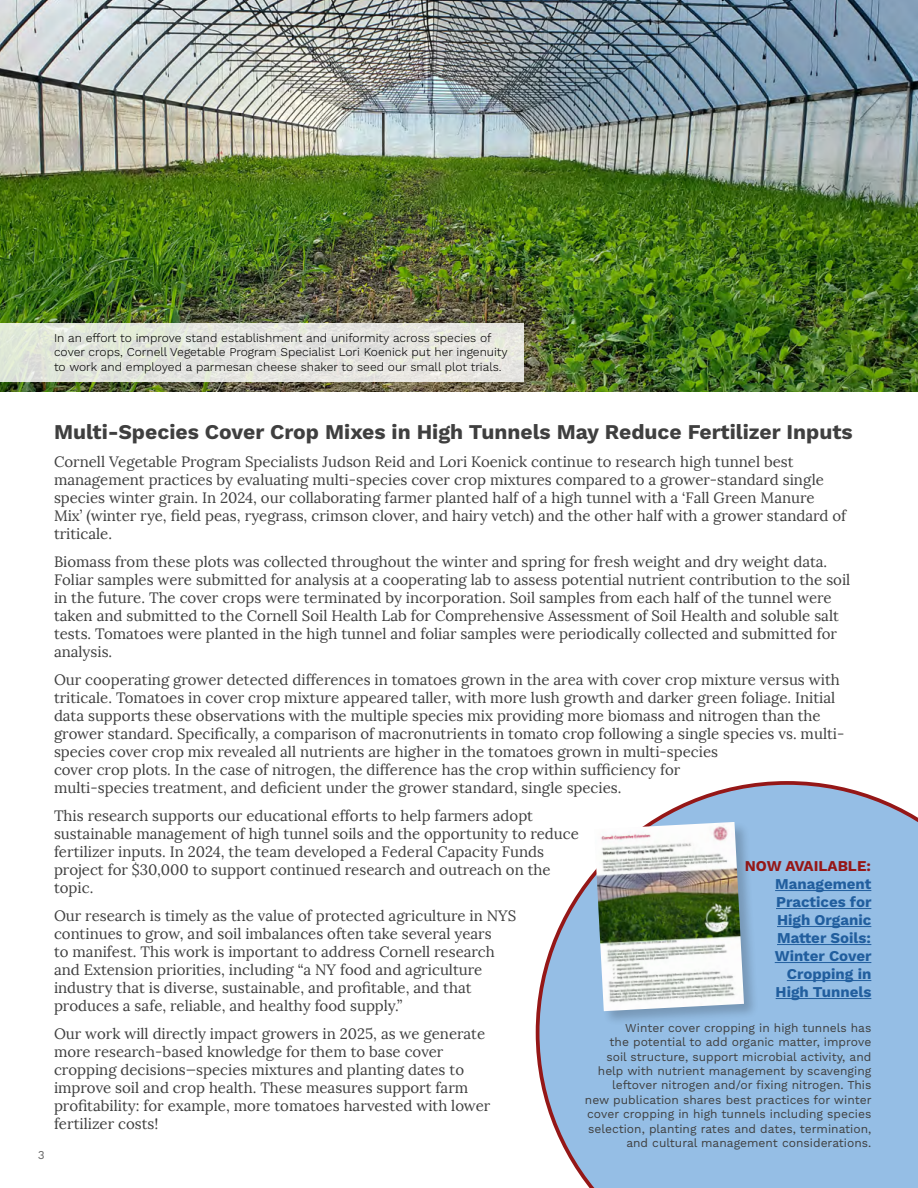
<style>
.page{position:relative;width:918px;height:1188px;background:#fff}
.page>*{position:absolute;margin:0;border:0;box-sizing:border-box;transform-origin:0 0}
.Heading_1{font:700 21px "Work Sans";color:#3f3f3f}
.Text_Paragraph{font:15px/18px "Lora";color:#3f3f3f}
.Text_Paragraph-2{font:700 15px "Work Sans";color:#215e9e}
.Text_Paragraph-3{font:700 15px "Work Sans";color:#951717}
.Text_Paragraph-4{font:12px/14.4px "Work Sans";color:#3f3f3f;text-align:right}
.Figure_Caption{font:300 12px/14.4px "Work Sans";color:#000}
.t1{font:12px "Work Sans";color:#666}
</style>
<div class="page">
<img style="left:0;top:0;width:918px;height:392px">
<div style="left:0;top:323px;width:524px;height:58px;background:linear-gradient(to right,#e0e6da,#e8e5e2)"></div>
<svg style="left:536px;top:781px;width:382px;height:407px;background:#a3c3e4"></svg>
<hr style="left:775px;top:890px;width:96px;height:1px;background:#215e9e">
<hr style="left:776px;top:908px;width:95px;height:1px;background:#215e9e">
<hr style="left:777px;top:926px;width:94px;height:1px;background:#215e9e">
<hr style="left:777px;top:944px;width:94px;height:1px;background:#215e9e">
<hr style="left:775px;top:962px;width:96px;height:1px;background:#215e9e">
<hr style="left:787px;top:980px;width:84px;height:1px;background:#215e9e">
<hr style="left:776px;top:998px;width:95px;height:1px;background:#215e9e">
<div style="left:593px;top:821px;width:166px;height:205px;background:#000;opacity:.2"></div>
<img style="left:594px;top:822px;width:150px;height:189px">
<p class="Figure_Caption" style="left:54px;top:331px;width:455px">In an effort to improve stand establishment and uniformity across species of cover crops, Cornell Vegetable Program Specialist Lori Koenick put her ingenuity to work and employed a parmesan cheese shaker to seed our small plot trials.</p>
<p class="t1" style="left:38px;top:1148px;width:8px">3</p>
<p class="Heading_1" style="left:54px;top:420px;width:800px">Multi-Species Cover Crop Mixes in High Tunnels May Reduce Fertilizer Inputs</p>
<p class="Text_Paragraph" style="left:54px;top:452px;width:794px">Cornell Vegetable Program Specialists Judson Reid and Lori Koenick continue to research high tunnel best management practices by evaluating multi-species cover crop mixtures compared to a grower-standard single species winter grain. In 2024, our collaborating farmer planted half of a high tunnel with a ‘Fall Green Manure Mix’ (winter rye, field peas, ryegrass, crimson clover, and hairy vetch) and the other half with a grower standard of triticale.</p>
<p class="Text_Paragraph" style="left:54px;top:552px;width:798px">Biomass from these plots was collected throughout the winter and spring for fresh weight and dry weight data.<br>Foliar samples were submitted for analysis at a cooperating lab to assess potential nutrient contribution to the soil in the future. The cover crops were terminated by incorporation. Soil samples from each half of the tunnel were taken and submitted to the Cornell Soil Health Lab for Comprehensive Assessment of Soil Health and soluble salt tests. Tomatoes were planted in the high tunnel and foliar samples were periodically collected and submitted for analysis.</p>
<p class="Text_Paragraph" style="left:54px;top:670px;width:792px">Our cooperating grower detected differences in tomatoes grown in the area with cover crop mixture versus with triticale. Tomatoes in cover crop mixture appeared taller, with more lush growth and darker green foliage. Initial data supports these observations with the multiple species mix providing more biomass and nitrogen than the grower standard. Specifically, a comparison of macronutrients in tomato crop following a single species vs. multi&shy;species cover crop mix revealed all nutrients are higher in the tomatoes grown in multi-species<br>cover crop plots. In the case of nitrogen, the difference has the crop within sufficiency for<br>multi-species treatment, and deficient under the grower standard, single species.</p>
<p class="Text_Paragraph" style="left:54px;top:806px;width:526px">This research supports our educational efforts to help farmers adopt sustainable management of high tunnel soils and the opportunity to reduce fertilizer inputs. In 2024, the team developed a Federal Capacity Funds project for $30,000 to support continued research and outreach on the topic.</p>
<p class="Text_Paragraph" style="left:54px;top:906px;width:464px">Our research is timely as the value of protected agriculture in NYS continues to grow, and soil imbalances often take several years<br>to manifest. This work is important to address Cornell research and Extension priorities, including “a NY food and agriculture industry that is diverse, sustainable, and profitable, and that produces a safe, reliable, and healthy food supply.”</p>
<p class="Text_Paragraph" style="left:54px;top:1024px;width:438px">Our work will directly impact growers in 2025, as we generate more research-based knowledge for them to base cover cropping decisions—species mixtures and planting dates to improve soil and crop health. These measures support farm profitability: for example, more tomatoes harvested with lower fertilizer costs!</p>
<p class="Text_Paragraph-3" style="left:745px;top:857px;width:128px">NOW AVAILABLE:</p>
<p class="Text_Paragraph-2" style="left:775px;top:875px;width:98px">Management</p>
<p class="Text_Paragraph-2" style="left:776px;top:893px;width:97px">Practices for</p>
<p class="Text_Paragraph-2" style="left:777px;top:911px;width:96px">High Organic</p>
<p class="Text_Paragraph-2" style="left:777px;top:929px;width:95px">Matter Soils:</p>
<p class="Text_Paragraph-2" style="left:775px;top:947px;width:98px">Winter Cover</p>
<p class="Text_Paragraph-2" style="left:787px;top:965px;width:86px">Cropping in</p>
<p class="Text_Paragraph-2" style="left:776px;top:983px;width:97px">High Tunnels</p>
<p class="Text_Paragraph-4" style="left:585px;top:1021px;width:288px">Winter cover cropping in high tunnels has<br>the potential to add organic matter, improve<br>soil structure, support microbial activity, and help with nutrient management by scavenging leftover nitrogen and/or fixing nitrogen. This<br>new publication shares best practices for winter cover cropping in high tunnels including species selection, planting rates and dates, termination, and cultural management considerations.</p>
</div>
